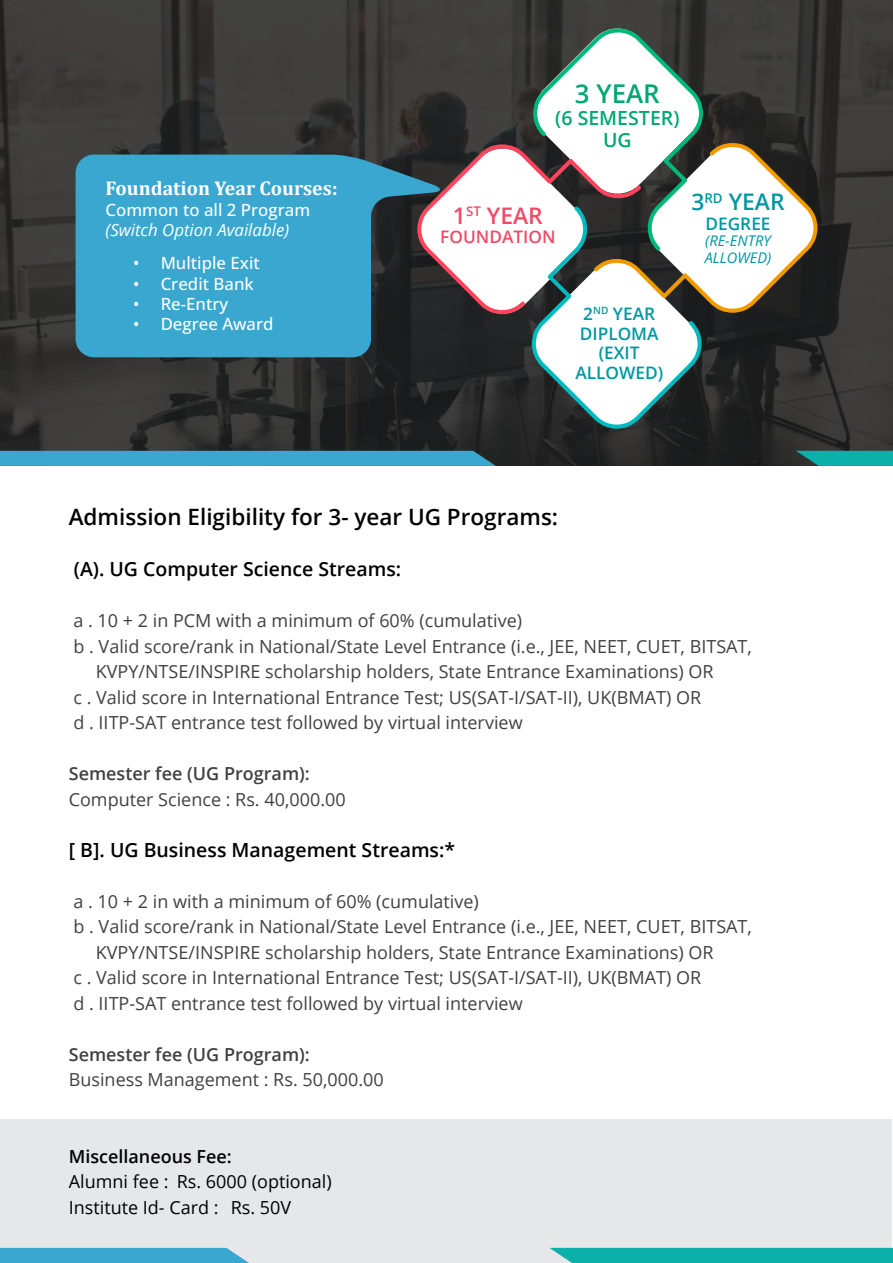
<style>
.page{position:relative;width:893px;height:1263px;background:#fff}
.page>*{position:absolute;margin:0;border:0;box-sizing:border-box;transform-origin:0 0}
.t1{font:600 25.8px "Open Sans";color:#00a772}
.t2{font:600 22.95px "Open Sans";color:#ef4b67}
.t3{font:600 22.95px "Open Sans";color:#0097a2}
.t4{font:600 22.5px "Open Sans";color:#000101}
.t5{font:700 19.95px "Cambria";color:#fff}
.t6{font:600 19.5px "Open Sans";color:#000101}
.t7{font:600 19.5px/22.2px "Open Sans";color:#00a772;text-align:center}
.t8{font:18px "Open Sans";color:#414042}
.t9{font:18px/25.5px "Open Sans";color:#000101}
.t10{font:600 18px "Open Sans";color:#414042}
.t11{font:600 18px "Open Sans";color:#000101}
.t12{font:600 17.25px/19.6px "Open Sans";color:#0097a2;text-align:center}
.t13{font:600 17.25px "Open Sans";color:#ef4b67}
.t14{font:500 16.8px "Open Sans";color:#fff}
.t15{font:italic 16.8px "Open Sans";color:#fff}
.t16{font:italic 14.7px/16.5px "Open Sans";color:#0097a2}
</style>
<div class="page">
<svg style="left:0;top:0;width:893px;height:466px;background:#353534"></svg>
<svg style="left:796px;top:451px;width:97px;height:15px"></svg>
<svg style="left:417px;top:25px;width:401px;height:405px"></svg>
<svg style="left:76px;top:155px;width:367px;height:202px;background:#3892b4"></svg>
<svg style="left:0;top:451px;width:496px;height:15px;background:#38a3cb"></svg>
<div style="left:1px;top:1119px;width:891px;height:144px;background:#e6e7e8"></div>
<div style="left:549px;top:1248px;width:344px;height:15px;background:#0bb0aa"></div>
<div style="left:0;top:1248px;width:249px;height:15px;background:#39a7d0"></div>
<h1 class="t1" style="left:575px;top:75px;width:86px">3 YEAR</h1>
<p class="t7" style="left:555px;top:106px;width:126px">(6 SEMESTER)<br>UG</p>
<p class="t5" style="left:106px;top:174px;width:233px">Foundation Year Courses:</p>
<p class="t14" style="left:106px;top:198px;width:206px">Common to all 2 Program</p>
<p class="t15" style="left:106px;top:218px;width:185px">(Switch Option Available)</p>
<p class="t14" style="left:133px;top:252px;width:128px">• Multiple Exit</p>
<p class="t14" style="left:133px;top:272px;width:122px">• Credit Bank</p>
<p class="t14" style="left:133px;top:292px;width:97px">• Re-Entry</p>
<p class="t14" style="left:133px;top:312px;width:142px">• Degree Award</p>
<p class="t12" style="left:575px;top:304px;width:89px">2<sup>ND</sup> YEAR<br>DIPLOMA (EXIT<br>ALLOWED)</p>
<p class="t2" style="left:453px;top:200px;width:91px">1<sup>ST</sup> YEAR</p>
<p class="t13" style="left:440px;top:225px;width:117px">FOUNDATION</p>
<p class="t3" style="left:691px;top:186px;width:95px">3<sup>RD</sup> YEAR</p>
<p class="t12" style="left:705px;top:213px;width:67px">DEGREE</p>
<p class="t16" style="left:705px;top:232px;width:68px">(RE-ENTRY<br>ALLOWED)</p>
<p class="t4" style="left:69px;top:502px;width:491px">Admission Eligibility for 3- year UG Programs:</p>
<p class="t6" style="left:74px;top:556px;width:329px">(A). UG Computer Science Streams:</p>
<p class="t8" style="left:73px;top:608px;width:450px">a . 10 + 2 in PCM with a minimum of 60% (cumulative)</p>
<p class="t8" style="left:73px;top:634px;width:680px">b . Valid score/rank in National/State Level Entrance (i.e., JEE, NEET, CUET, BITSAT,</p>
<p class="t8" style="left:96px;top:659px;width:619px">KVPY/NTSE/INSPIRE scholarship holders, State Entrance Examinations) OR</p>
<p class="t8" style="left:73px;top:685px;width:629px">c . Valid score in International Entrance Test; US(SAT-I/SAT-II), UK(BMAT) OR</p>
<p class="t8" style="left:73px;top:710px;width:451px">d . IITP-SAT entrance test followed by virtual interview</p>
<p class="t10" style="left:69px;top:761px;width:243px">Semester fee (UG Program):</p>
<p class="t8" style="left:69px;top:787px;width:278px">Computer Science : Rs. 40,000.00</p>
<p class="t6" style="left:69px;top:836px;width:388px">[ B]. UG Business Management Streams:*</p>
<p class="t8" style="left:73px;top:889px;width:407px">a . 10 + 2 in with a minimum of 60% (cumulative)</p>
<p class="t8" style="left:73px;top:914px;width:680px">b . Valid score/rank in National/State Level Entrance (i.e., JEE, NEET, CUET, BITSAT,</p>
<p class="t8" style="left:96px;top:940px;width:619px">KVPY/NTSE/INSPIRE scholarship holders, State Entrance Examinations) OR</p>
<p class="t8" style="left:73px;top:965px;width:629px">c . Valid score in International Entrance Test; US(SAT-I/SAT-II), UK(BMAT) OR</p>
<p class="t8" style="left:73px;top:991px;width:451px">d . IITP-SAT entrance test followed by virtual interview</p>
<p class="t10" style="left:69px;top:1042px;width:243px">Semester fee (UG Program):</p>
<p class="t8" style="left:69px;top:1067px;width:316px">Business Management : Rs. 50,000.00</p>
<p class="t11" style="left:69px;top:1144px;width:165px">Miscellaneous Fee:</p>
<p class="t9" style="left:69px;top:1168px;width:264px">Alumni fee : Rs. 6000 (optional)<br>Institute Id- Card : Rs. 50V</p>
</div>
